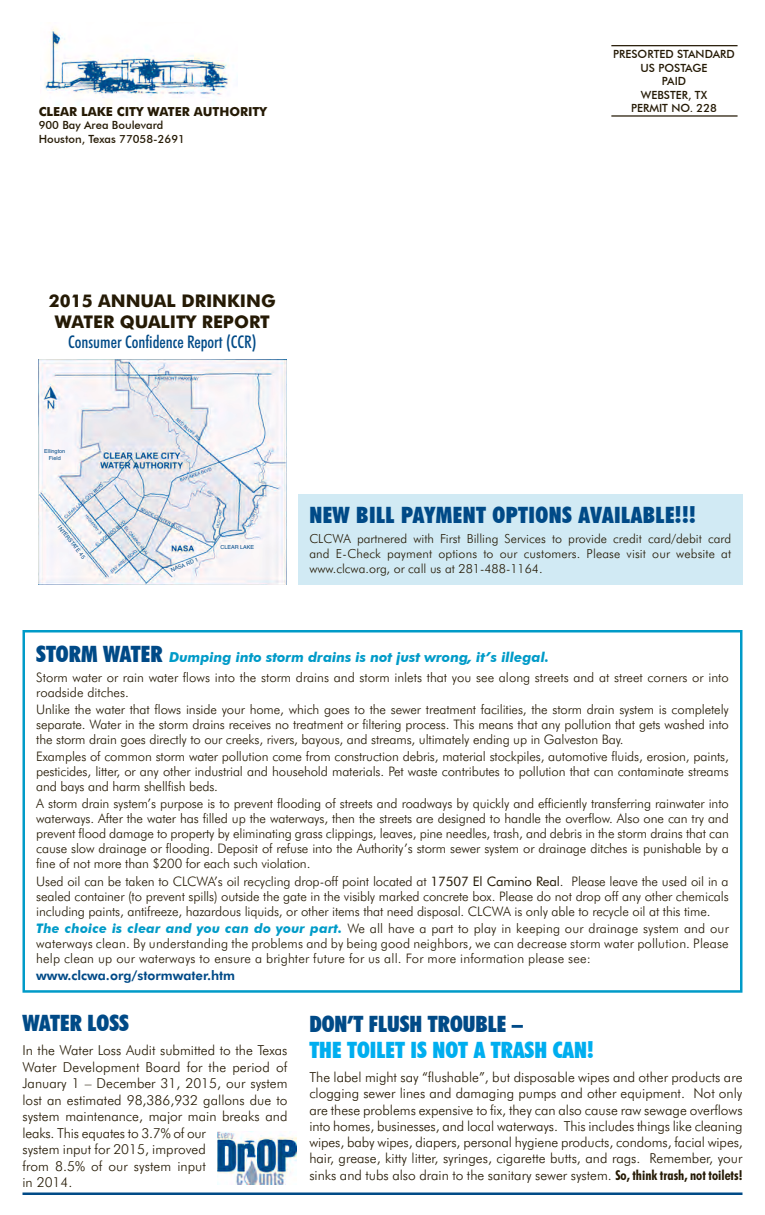
<style>
.page{position:relative;width:765px;height:1215px;background:#fff}
.page>*{position:absolute;margin:0;border:0;box-sizing:border-box;transform-origin:0 0}
.t1{font:900 condensed 22.5px "Futura BT";letter-spacing:.005em;color:#004a87}
.t2{font:900 condensed 22.5px "Futura BT";color:#00aeef}
.t3{font:700 17.5px "Futura BT";color:#251a05}
.t4{font:500 condensed 17.5px "Futura BT";color:#004a87}
.t5{font:300 13.75px/16.5px "Futura BT";color:#251a05}
.t6{font:italic 700 13.75px "Futura BT";color:#009bc8}
.t7{font:300 13.12px/15px "Futura BT";letter-spacing:-.01em;color:#251a05;text-align:justify}
.t8{font:800 13.12px "Futura BT";color:#004a87}
.t9{font:300 12.5px/15px "Futura BT";color:#251a05;text-align:justify}
.t10{font:700 12.5px "Futura BT";color:#251a05}
.t11{font:500 11.25px "Futura BT";color:#251a05}
.t12{font:5.5px "Helvetica";color:#004a87}
.s1{font-weight:900;font-style:normal;font-stretch:condensed;font-size:22.5px;color:#004a87}
.s2{font-weight:400}
.s3{font-weight:700;font-style:italic;color:#009bc8}
.s4{font-weight:700;font-stretch:condensed}
</style>
<div class="page">
<img style="left:44px;top:27px;width:194px;height:79px">
<hr style="left:611px;top:45px;width:127px;height:1px;background:#251a05">
<hr style="left:611px;top:115px;width:127px;height:2px;background:#251a05">
<img style="left:38px;top:359px;width:248px;height:225px">
<div style="left:22px;top:630px;width:720px;height:363px;border:2px solid #009bc8"></div>
<img style="left:217px;top:1131px;width:79px;height:54px">
<hr style="left:22px;top:1192px;width:720px;height:3px;background:#004a87">
<div style="left:298px;top:494px;width:444px;height:91px;background:#d1eaf4"></div>
<p class="t10" style="left:39px;top:104px;width:230px">CLEAR LAKE CITY WATER AUTHORITY</p>
<p class="t11" style="left:39px;top:119px;width:126px">900 Bay Area Boulevard</p>
<p class="t11" style="left:39px;top:132px;width:148px">Houston, Texas 77058-2691</p>
<p class="t11" style="left:613px;top:47px;width:123px">PRESORTED STANDARD</p>
<p class="t11" style="left:641px;top:61px;width:69px">US POSTAGE</p>
<p class="t11" style="left:662px;top:74px;width:26px">PAID</p>
<p class="t11" style="left:641px;top:88px;width:68px">WEBSTER, TX</p>
<p class="t11" style="left:631px;top:101px;width:87px">PERMIT NO. 228</p>
<p class="t3" style="left:49px;top:290px;width:228px">2015 ANNUAL DRINKING</p>
<p class="t3" style="left:55px;top:311px;width:217px">WATER QUALITY REPORT</p>
<p class="t4" style="left:68px;top:331px;width:190px">Consumer Confidence Report (CCR)</p>
<p class="t12" style="left:44px;top:448px;width:22px">Ellington</p>
<p class="t12" style="left:49px;top:455px;width:13px">Field</p>
<p class="t12" style="left:62px;top:524px;width:42px;rotate:52deg">INTERSTATE 45</p>
<p class="t12" style="left:170px;top:567px;width:30px;rotate:-21deg">NASA RD 1</p>
<p class="t12" style="left:220px;top:544px;width:35px">CLEAR LAKE</p>
<p class="t1" style="left:309px;top:502px;width:388px">NEW BILL PAYMENT OPTIONS AVAILABLE!!!</p>
<p class="t9" style="left:309px;top:531px;width:423px">CLCWA partnered with First Billing Services to provide credit card/debit card and E-Check payment options to our customers. Please visit our website at www.clcwa.org, or call us at 281-488-1164.</p>
<p class="t6" style="left:36px;top:649px;width:514px"><span class="s1">STORM WATER</span> Dumping into storm drains is not just wrong, it’s illegal.</p>
<p class="t7" style="left:36px;top:669px;width:694px">Storm water or rain water flows into the storm drains and storm inlets that you see along streets and at street corners or into roadside ditches.</p>
<p class="t7" style="left:36px;top:702px;width:694px">Unlike the water that flows inside your home, which goes to the sewer treatment facilities, the storm drain system is completely separate. Water in the storm drains receives no treatment or filtering process. This means that any pollution that gets washed into the storm drain goes directly to our creeks, rivers, bayous, and streams, ultimately ending up in Galveston Bay.</p>
<p class="t7" style="left:36px;top:749px;width:694px">Examples of common storm water pollution come from construction debris, material stockpiles, automotive fluids, erosion, paints, pesticides, litter, or any other industrial and household materials. Pet waste contributes to pollution that can contaminate streams and bays and harm shellfish beds.</p>
<p class="t7" style="left:36px;top:796px;width:694px">A storm drain system’s purpose is to prevent flooding of streets and roadways by quickly and efficiently transferring rainwater into waterways. After the water has filled up the waterways, then the streets are designed to handle the overflow. Also one can try and prevent flood damage to property by eliminating grass clippings, leaves, pine needles, trash, and debris in the storm drains that can cause slow drainage or flooding. Deposit of refuse into the Authority’s storm sewer system or drainage ditches is punishable by a fine of not more than $200 for each such violation.</p>
<p class="t7" style="left:36px;top:873px;width:694px">Used oil can be taken to CLCWA’s oil recycling drop-off point located at <span class="s2">17507 El Camino Real</span>. Please leave the used oil in a sealed container (to prevent spills) outside the gate in the visibly marked concrete box. Please do not drop off any other chemicals including paints, antifreeze, hazardous liquids, or other items that need disposal. CLCWA is only able to recycle oil at this time.</p>
<p class="t7" style="left:36px;top:921px;width:694px"><span class="s3">The choice is clear and you can do your part.</span> We all have a part to play in keeping our drainage system and our waterways clean. By understanding the problems and by being good neighbors, we can decrease storm water pollution. Please help clean up our waterways to ensure a brighter future for us all. For more information please see:</p>
<p class="t8" style="left:36px;top:967px;width:200px">www.clcwa.org/stormwater.htm</p>
<p class="t1" style="left:22px;top:1009px;width:108px">WATER LOSS</p>
<p class="t5" style="left:22px;top:1042px;width:267px">In the Water Loss Audit submitted to the Texas Water Development Board for the period of January 1 – December 31, 2015, our system lost an estimated 98,386,932 gallons due to system maintenance, major main breaks and leaks. This equates to 3.7% of our<br>system input for 2015, improved<br>from 8.5% of our system input<br>in 2014.</p>
<p class="t1" style="left:309px;top:1010px;width:215px">DON’T FLUSH TROUBLE –</p>
<p class="t2" style="left:309px;top:1037px;width:286px">THE TOILET IS NOT A TRASH CAN!</p>
<p class="t5" style="left:309px;top:1069px;width:435px;text-align:justify">The label might say “flushable”, but disposable wipes and other products are clogging sewer lines and damaging pumps and other equipment. Not only are these problems expensive to fix, they can also cause raw sewage overflows into homes, businesses, and local waterways. This includes things like cleaning wipes, baby wipes, diapers, personal hygiene products, condoms, facial wipes, hair, grease, kitty litter, syringes, cigarette butts, and rags. Remember, your sinks and tubs also drain to the sanitary sewer system. <span class="s4">So, think trash, not toilets!</span></p>
</div>
